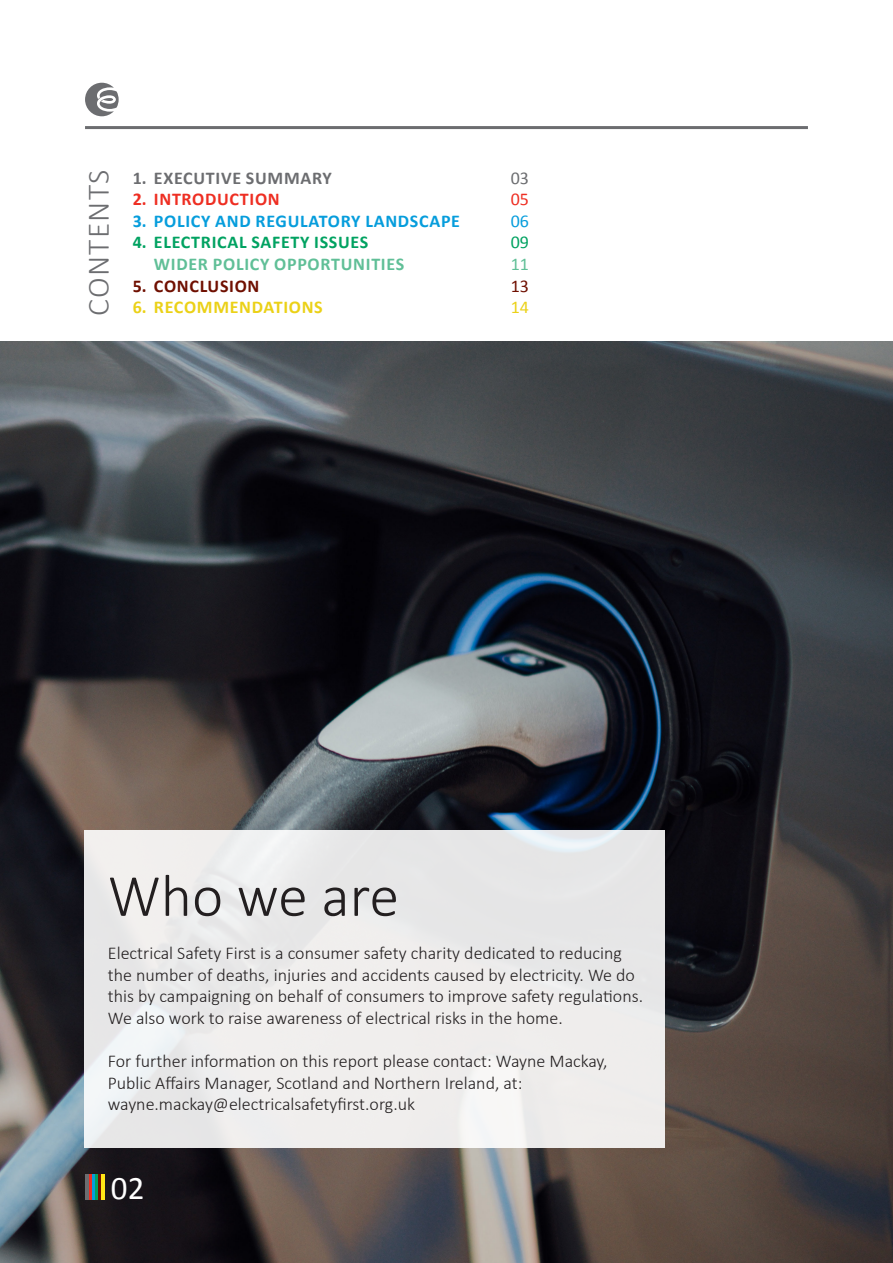
<style>
.page{position:relative;width:893px;height:1263px;background:#fff}
.page>*{position:absolute;margin:0;border:0;box-sizing:border-box;transform-origin:0 0}
.t1{font:300 60px "Calibri";color:#231f20}
.t2{font:33px "Calibri";color:#fff}
.t3{font:300 31.5px "Calibri";letter-spacing:.04em;color:#6c6d70}
.t4{font:300 18px/21.6px "Calibri";color:#231f20}
.t5{font:700 18px "Calibri";letter-spacing:.04em;color:#069ddc}
.t6{font:700 18px "Calibri";letter-spacing:.04em;color:#00a261}
.t7{font:700 18px "Calibri";letter-spacing:.04em;color:#60bf97}
.t8{font:700 18px "Calibri";letter-spacing:.04em;color:#6c6d70}
.t9{font:700 18px "Calibri";letter-spacing:.04em;color:#ebd117}
.t10{font:700 18px "Calibri";letter-spacing:.04em;color:#ee2e22}
.t11{font:700 18px "Calibri";letter-spacing:.04em;color:#6f0f00}
.t12{font:18px "Calibri";color:#6c6d70}
.t13{font:18px "Calibri";color:#ee2e22}
.t14{font:18px "Calibri";color:#069ddc}
.t15{font:18px "Calibri";color:#00a261}
.t16{font:18px "Calibri";color:#60bf97}
.t17{font:18px "Calibri";color:#6f0f00}
.t18{font:18px "Calibri";color:#ebd117}
</style>
<div class="page">
<img style="left:0;top:341px;width:893px;height:922px">
<div style="left:84px;top:830px;width:580px;height:318px;background:#eeedec"></div>
<hr style="left:95px;top:1174px;width:3px;height:25px;background:#00a261">
<hr style="left:92px;top:1174px;width:3px;height:25px;background:#069ddc">
<svg style="left:88px;top:1174px;width:4px;height:25px"></svg>
<hr style="left:85px;top:1174px;width:3px;height:25px;background:#6c6d70">
<svg style="left:98px;top:1174px;width:4px;height:25px"></svg>
<hr style="left:102px;top:1174px;width:3px;height:25px;background:#ffe616">
<hr style="left:85px;top:126px;width:723px;height:3px;background:#6c6d70">
<svg style="left:85px;top:83px;width:34px;height:33px"></svg>
<p class="t3" style="left:79px;top:316px;width:147px;rotate:-90deg">CONTENTS</p>
<p class="t8" style="left:133px;top:165px;width:201px">1. EXECUTIVE SUMMARY</p>
<p class="t12" style="left:511px;top:165px;width:20px">03</p>
<p class="t10" style="left:133px;top:186px;width:149px">2. INTRODUCTION</p>
<p class="t13" style="left:511px;top:187px;width:20px">05</p>
<p class="t5" style="left:133px;top:208px;width:329px">3. POLICY AND REGULATORY LANDSCAPE</p>
<p class="t14" style="left:511px;top:208px;width:20px">06</p>
<p class="t6" style="left:133px;top:230px;width:237px">4. ELECTRICAL SAFETY ISSUES</p>
<p class="t15" style="left:511px;top:230px;width:20px">09</p>
<p class="t7" style="left:154px;top:251px;width:252px">WIDER POLICY OPPORTUNITIES</p>
<p class="t16" style="left:511px;top:252px;width:20px">11</p>
<p class="t11" style="left:133px;top:273px;width:128px">5. CONCLUSION</p>
<p class="t17" style="left:511px;top:273px;width:20px">13</p>
<p class="t9" style="left:133px;top:294px;width:192px">6. RECOMMENDATIONS</p>
<p class="t18" style="left:511px;top:295px;width:20px">14</p>
<p class="t1" style="left:108px;top:858px;width:293px">Who we are</p>
<p class="t4" style="left:108px;top:942px;width:537px">Electrical Safety First is a consumer safety charity dedicated to reducing the number of deaths, injuries and accidents caused by electricity. We do this by campaigning on behalf of consumers to improve safety regulations.<br>We also work to raise awareness of electrical risks in the home.</p>
<p class="t4" style="left:108px;top:1050px;width:501px">For further information on this report please contact: Wayne Mackay,<br>Public Affairs Manager, Scotland and Northern Ireland, at:</p>
<p class="t4" style="left:108px;top:1093px;width:309px">wayne.mackay@electricalsafetyfirst.org.uk</p>
<p class="t2" style="left:111px;top:1165px;width:35px">02</p>
</div>
